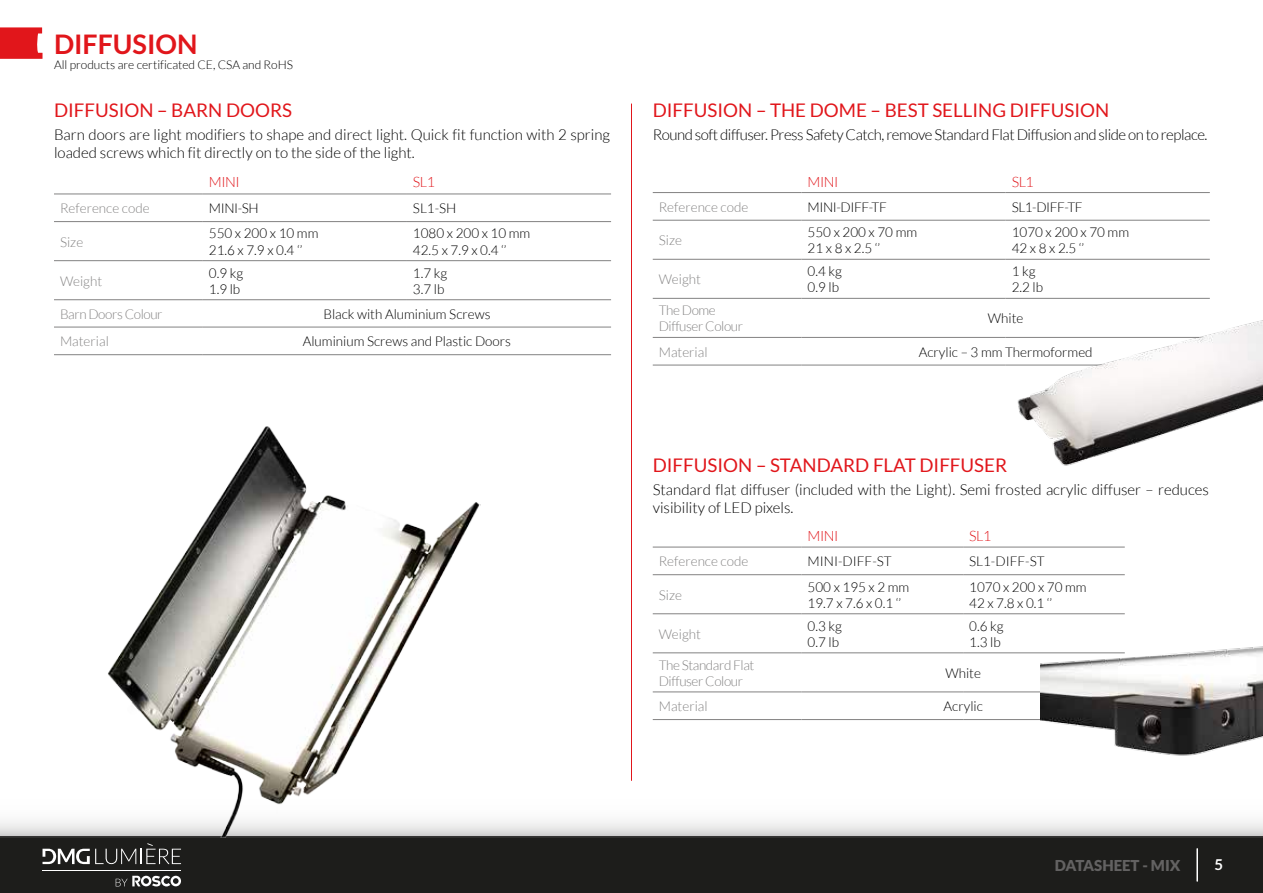
<style>
.page{position:relative;width:1263px;height:893px;background:#fff}
.page>*{position:absolute;margin:0;border:0;box-sizing:border-box;transform-origin:0 0}
.t1{font:700 27px "Lato";color:#e1161b}
.t2{font:18.75px "Lato";color:#e1161b}
.t3{font:300 15px/18px "Lato";color:#000}
.t4{font:300 15px "Lato";letter-spacing:-.03em;color:#000}
.t5{font:900 15px "Lato";color:#636262}
.t6{font:700 15px "Lato";color:#fff}
.t7{font:300 14.25px "Lato";letter-spacing:-.03em;color:#e1161b}
.t8{font:300 13.5px/16.2px "Lato";color:#000}
.t9{font:300 13.5px "Lato";color:#838282}
.t10{font:300 13.5px/16.2px "Lato";letter-spacing:-.03em;color:#838282}
.t11{font:300 13.5px "Lato";letter-spacing:-.03em;color:#000}
.t12{font:300 12px "Lato";color:#000}
</style>
<div class="page">
<div style="left:0;top:837px;width:1263px;height:56px;background:#1d1d1b"></div>
<hr style="left:1196px;top:849px;width:2px;height:32px;background:#fff">
<svg style="left:0;top:821px;width:1263px;height:16px"></svg>
<svg style="left:0;top:27px;width:43px;height:32px"></svg>
<svg style="left:116px;top:876px;width:65px;height:10px"></svg>
<hr style="left:43px;top:870px;width:138px;height:1px;background:#fff">
<svg style="left:43px;top:843px;width:138px;height:21px"></svg>
<img style="left:106px;top:426px;width:374px;height:412px">
<hr style="left:631px;top:104px;width:1px;height:677px;background:#e1161b">
<hr style="left:653px;top:547px;width:148px;height:1px;background:#838282">
<hr style="left:801px;top:547px;width:162px;height:1px;background:#838282">
<hr style="left:963px;top:547px;width:162px;height:1px;background:#838282">
<hr style="left:653px;top:574px;width:148px;height:1px;background:#838282">
<hr style="left:801px;top:574px;width:162px;height:1px;background:#838282">
<hr style="left:963px;top:574px;width:162px;height:1px;background:#838282">
<hr style="left:653px;top:613px;width:148px;height:1px;background:#838282">
<hr style="left:801px;top:613px;width:162px;height:1px;background:#838282">
<hr style="left:963px;top:613px;width:162px;height:1px;background:#838282">
<hr style="left:653px;top:653px;width:148px;height:1px;background:#838282">
<hr style="left:801px;top:653px;width:162px;height:1px;background:#838282">
<hr style="left:963px;top:653px;width:162px;height:1px;background:#838282">
<hr style="left:653px;top:692px;width:148px;height:1px;background:#838282">
<hr style="left:801px;top:692px;width:162px;height:1px;background:#838282">
<hr style="left:963px;top:692px;width:162px;height:1px;background:#838282">
<hr style="left:653px;top:719px;width:148px;height:1px;background:#838282">
<hr style="left:801px;top:719px;width:162px;height:1px;background:#838282">
<hr style="left:963px;top:719px;width:162px;height:1px;background:#838282">
<img style="left:1040px;top:613px;width:223px;height:143px">
<hr style="left:653px;top:192px;width:148px;height:1px;background:#838282">
<hr style="left:801px;top:192px;width:205px;height:1px;background:#838282">
<hr style="left:1006px;top:192px;width:204px;height:1px;background:#838282">
<hr style="left:653px;top:220px;width:148px;height:1px;background:#838282">
<hr style="left:801px;top:220px;width:205px;height:1px;background:#838282">
<hr style="left:1006px;top:220px;width:204px;height:1px;background:#838282">
<hr style="left:653px;top:259px;width:148px;height:1px;background:#838282">
<hr style="left:801px;top:259px;width:205px;height:1px;background:#838282">
<hr style="left:1006px;top:259px;width:204px;height:1px;background:#838282">
<hr style="left:653px;top:298px;width:148px;height:1px;background:#838282">
<hr style="left:801px;top:298px;width:205px;height:1px;background:#838282">
<hr style="left:653px;top:337px;width:148px;height:1px;background:#838282">
<hr style="left:801px;top:337px;width:205px;height:1px;background:#838282">
<hr style="left:653px;top:365px;width:148px;height:1px;background:#838282">
<hr style="left:801px;top:365px;width:205px;height:1px;background:#838282">
<hr style="left:54px;top:194px;width:149px;height:1px;background:#838282">
<hr style="left:203px;top:194px;width:204px;height:1px;background:#838282">
<hr style="left:407px;top:194px;width:204px;height:1px;background:#838282">
<hr style="left:54px;top:221px;width:149px;height:1px;background:#838282">
<hr style="left:203px;top:221px;width:204px;height:1px;background:#838282">
<hr style="left:407px;top:221px;width:204px;height:1px;background:#838282">
<hr style="left:54px;top:260px;width:149px;height:1px;background:#838282">
<hr style="left:203px;top:260px;width:204px;height:1px;background:#838282">
<hr style="left:407px;top:260px;width:204px;height:1px;background:#838282">
<hr style="left:54px;top:299px;width:149px;height:1px;background:#838282">
<hr style="left:203px;top:299px;width:204px;height:1px;background:#838282">
<hr style="left:407px;top:299px;width:204px;height:1px;background:#838282">
<hr style="left:54px;top:327px;width:149px;height:1px;background:#838282">
<hr style="left:203px;top:327px;width:204px;height:1px;background:#838282">
<hr style="left:407px;top:327px;width:204px;height:1px;background:#838282">
<hr style="left:54px;top:354px;width:149px;height:1px;background:#838282">
<hr style="left:203px;top:354px;width:204px;height:1px;background:#838282">
<hr style="left:407px;top:354px;width:204px;height:1px;background:#838282">
<img style="left:988px;top:297px;width:275px;height:169px">
<h1 class="t1" style="left:54px;top:29px;width:145px">DIFFUSION</h1>
<p class="t12" style="left:54px;top:58px;width:240px">All products are certificated CE, CSA and RoHS</p>
<h2 class="t2" style="left:54px;top:100px;width:240px">DIFFUSION – BARN DOORS</h2>
<p class="t3" style="left:54px;top:126px;width:558px">Barn doors are light modifiers to shape and direct light. Quick fit function with 2 spring loaded screws which fit directly on to the side of the light.</p>
<p class="t7" style="left:209px;top:174px;width:32px">MINI</p>
<p class="t7" style="left:413px;top:174px;width:24px">SL1</p>
<p class="t9" style="left:60px;top:201px;width:91px">Reference code</p>
<p class="t8" style="left:209px;top:200px;width:51px">MINI-SH</p>
<p class="t8" style="left:413px;top:200px;width:45px">SL1-SH</p>
<p class="t9" style="left:60px;top:234px;width:25px">Size</p>
<p class="t8" style="left:209px;top:226px;width:111px">550 x 200 x 10 mm<br>21.6 x 7.9 x 0.4 ‘’</p>
<p class="t8" style="left:413px;top:226px;width:119px">1080 x 200 x 10 mm<br>42.5 x 7.9 x 0.4 ‘’</p>
<p class="t9" style="left:60px;top:274px;width:44px">Weight</p>
<p class="t8" style="left:209px;top:265px;width:36px">0.9 kg<br>1.9 lb</p>
<p class="t8" style="left:413px;top:265px;width:36px">1.7 kg<br>3.7 lb</p>
<p class="t10" style="left:60px;top:306px;width:104px">Barn Doors Colour</p>
<p class="t8" style="left:323px;top:306px;width:169px">Black with Aluminium Screws</p>
<p class="t9" style="left:60px;top:334px;width:50px">Material</p>
<p class="t8" style="left:303px;top:333px;width:210px">Aluminium Screws and Plastic Doors</p>
<h2 class="t2" style="left:653px;top:100px;width:458px">DIFFUSION – THE DOME – BEST SELLING DIFFUSION</h2>
<p class="t4" style="left:653px;top:126px;width:556px">Round soft diffuser. Press Safety Catch, remove Standard Flat Diffusion and slide on to replace.</p>
<p class="t7" style="left:807px;top:174px;width:32px">MINI</p>
<p class="t7" style="left:1012px;top:174px;width:24px">SL1</p>
<p class="t9" style="left:659px;top:200px;width:91px">Reference code</p>
<p class="t11" style="left:808px;top:200px;width:81px">MINI-DIFF-TF</p>
<p class="t11" style="left:1012px;top:200px;width:72px">SL1-DIFF-TF</p>
<p class="t9" style="left:659px;top:233px;width:25px">Size</p>
<p class="t8" style="left:808px;top:224px;width:111px">550 x 200 x 70 mm<br>21 x 8 x 2.5 ‘’</p>
<p class="t8" style="left:1012px;top:224px;width:119px">1070 x 200 x 70 mm<br>42 x 8 x 2.5 ‘’</p>
<p class="t9" style="left:659px;top:272px;width:44px">Weight</p>
<p class="t8" style="left:808px;top:263px;width:36px">0.4 kg<br>0.9 lb</p>
<p class="t8" style="left:1012px;top:263px;width:33px">1 kg<br>2.2 lb</p>
<p class="t10" style="left:659px;top:302px;width:86px">The Dome<br>Diffuser Colour</p>
<p class="t8" style="left:988px;top:310px;width:37px">White</p>
<p class="t9" style="left:659px;top:345px;width:50px">Material</p>
<p class="t8" style="left:919px;top:344px;width:175px">Acrylic – 3 mm Thermoformed</p>
<h2 class="t2" style="left:653px;top:454px;width:356px">DIFFUSION – STANDARD FLAT DIFFUSER</h2>
<p class="t3" style="left:653px;top:481px;width:558px">Standard flat diffuser (included with the Light). Semi frosted acrylic diffuser – reduces visibility of LED pixels.</p>
<p class="t7" style="left:807px;top:528px;width:32px">MINI</p>
<p class="t7" style="left:969px;top:528px;width:24px">SL1</p>
<p class="t9" style="left:659px;top:554px;width:91px">Reference code</p>
<p class="t8" style="left:808px;top:553px;width:86px">MINI-DIFF-ST</p>
<p class="t8" style="left:969px;top:553px;width:77px">SL1-DIFF-ST</p>
<p class="t9" style="left:659px;top:588px;width:25px">Size</p>
<p class="t8" style="left:808px;top:579px;width:103px">500 x 195 x 2 mm<br>19.7 x 7.6 x 0.1 ‘’</p>
<p class="t8" style="left:969px;top:579px;width:119px">1070 x 200 x 70 mm<br>42 x 7.8 x 0.1 ‘’</p>
<p class="t9" style="left:659px;top:627px;width:44px">Weight</p>
<p class="t8" style="left:808px;top:618px;width:36px">0.3 kg<br>0.7 lb</p>
<p class="t8" style="left:969px;top:618px;width:36px">0.6 kg<br>1.3 lb</p>
<p class="t10" style="left:659px;top:657px;width:97px">The Standard Flat<br>Diffuser Colour</p>
<p class="t8" style="left:945px;top:665px;width:37px">White</p>
<p class="t9" style="left:659px;top:699px;width:50px">Material</p>
<p class="t8" style="left:943px;top:698px;width:41px">Acrylic</p>
<p class="t5" style="left:1055px;top:856px;width:127px">DATASHEET - MIX</p>
<p class="t6" style="left:1214px;top:856px;width:10px">5</p>
</div>
